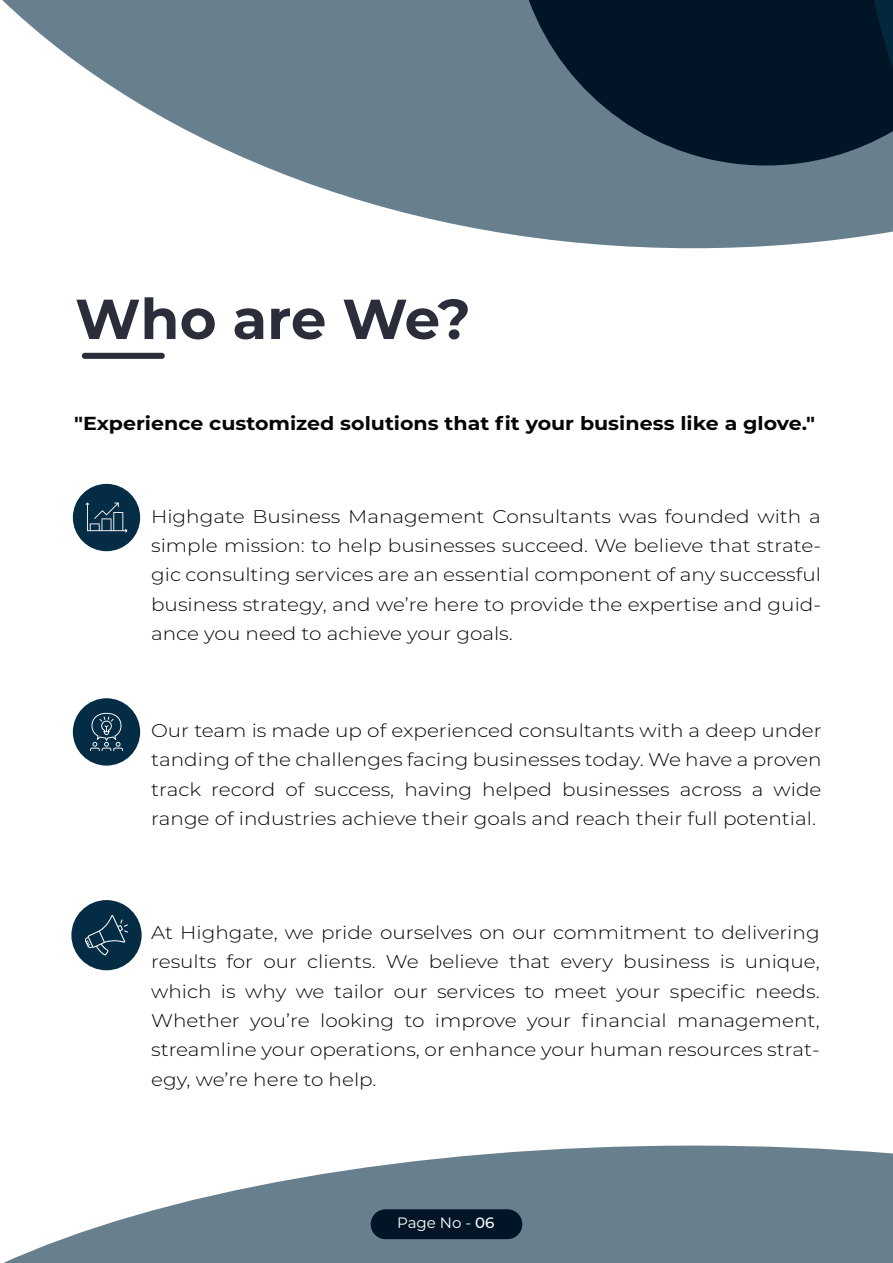
<style>
.page{position:relative;width:893px;height:1263px;background:#fff}
.page>*{position:absolute;margin:0;border:0;box-sizing:border-box;transform-origin:0 0}
.t1{font:700 56.25px "Montserrat";color:#2b2e3a}
.t2{font:700 18.9px "Montserrat";color:#050504;scale:1.09 1}
.t3{font:300 18.3px/29.4px "Montserrat";color:#050504;text-align:justify;scale:1.09 1}
.t4{font:15px "Montserrat";color:#fff}
.s1{font-weight:500}
</style>
<div class="page">
<svg style="left:3px;top:1145px;width:890px;height:118px;fill:#68808e"></svg>
<svg style="left:2px;top:0;width:891px;height:248px;fill:#68808e"></svg>
<div style="left:371px;top:1209px;width:151px;height:30px;background:#011526;border-radius:15px"></div>
<div style="left:71px;top:900px;width:71px;height:70px;background:#042c44;border-radius:50%"></div>
<svg style="left:85px;top:915px;width:43px;height:40px"></svg>
<div style="left:73px;top:698px;width:67px;height:67px;background:#042c44;border-radius:50%"></div>
<svg style="left:90px;top:713px;width:33px;height:38px"></svg>
<div style="left:73px;top:484px;width:67px;height:67px;background:#042c44;border-radius:50%"></div>
<svg style="left:86px;top:502px;width:41px;height:30px"></svg>
<div style="left:82px;top:353px;width:83px;height:6px;background:#2b2e3a;border-radius:3px"></div>
<svg style="left:529px;top:0;width:364px;height:165px;background:#152a3a"></svg>
<h1 class="t1" style="left:75px;top:278px;width:397px">Who are We?</h1>
<p class="t2" style="left:74px;top:409px;width:681px">"Experience customized solutions that fit your business like a glove."</p>
<p class="t3" style="left:151px;top:501px;width:616px">Highgate Business Management Consultants was founded with a simple mission: to help businesses succeed. We believe that strate&shy;gic consulting services are an essential component of any successful business strategy, and we’re here to provide the expertise and guid&shy;ance you need to achieve your goals.</p>
<p class="t3" style="left:151px;top:715px;width:617px">Our team is made up of experienced consultants with a deep under tanding of the challenges facing businesses today. We have a proven track record of success, having helped businesses across a wide range of industries achieve their goals and reach their full potential.</p>
<p class="t3" style="left:151px;top:917px;width:615px">At Highgate, we pride ourselves on our commitment to delivering results for our clients. We believe that every business is unique, which is why we tailor our services to meet your specific needs.<br>Whether you’re looking to improve your financial management, streamline your operations, or enhance your human resources strat&shy;egy, we’re here to help.</p>
<p class="t4" style="left:397px;top:1212px;width:99px">Page No - <span class="s1">06</span></p>
</div>
